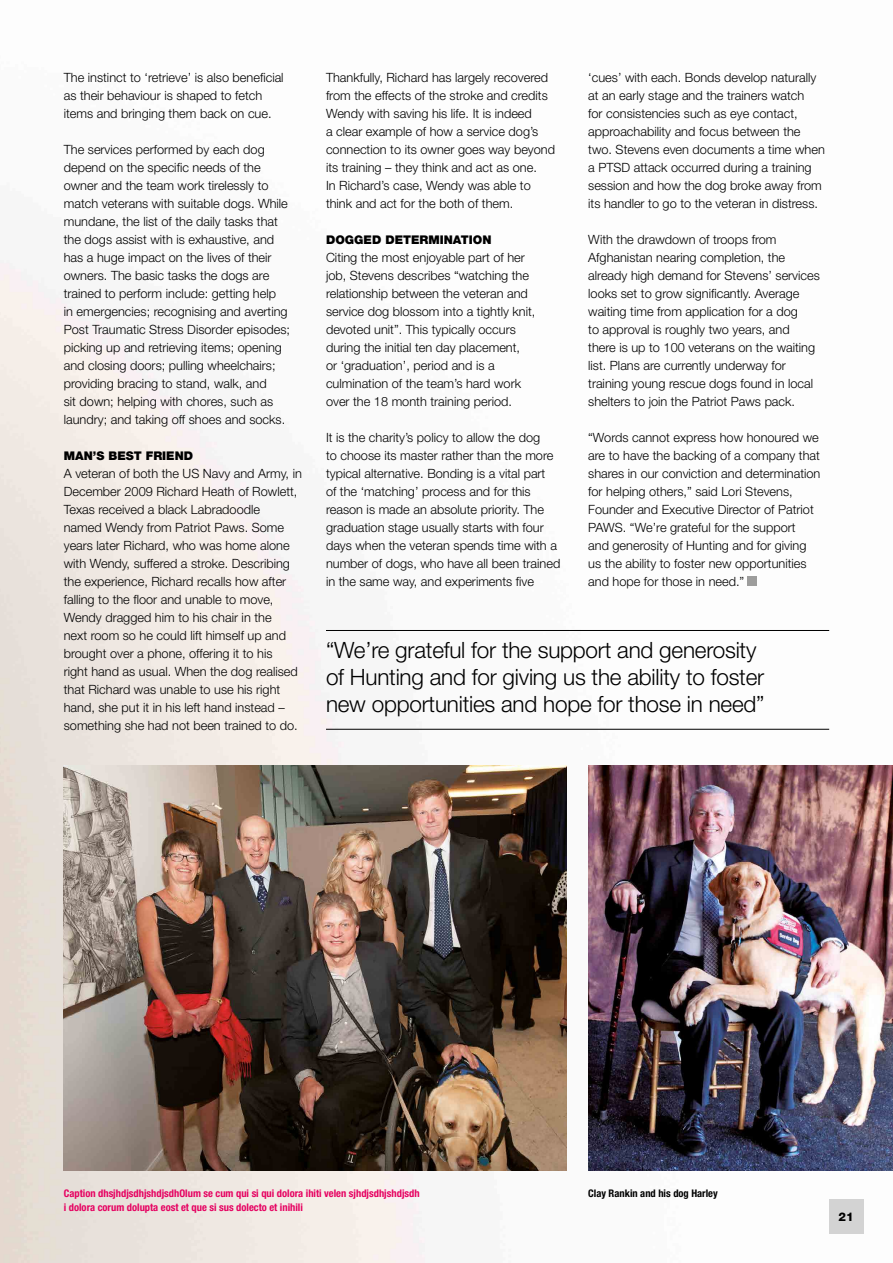
<style>
.page{position:relative;width:893px;height:1263px;background:#fff}
.page>*{position:absolute;margin:0;border:0;box-sizing:border-box;transform-origin:0 0}
.t1{font:300 22.5px/27px "Helvetica Neue";letter-spacing:-.01em;color:#000}
.t2{font:300 12.75px/18px "Helvetica Neue";color:#000}
.t3{font:900 12px "Helvetica Neue";color:#000}
.t4{font:800 12px "Helvetica Neue";color:#000}
.t5{font:700 condensed 10.5px/14.2px "Helvetica Neue";color:#e60060}
.t6{font:700 condensed 10.5px "Helvetica Neue";color:#000}
</style>
<div class="page">
<img style="left:0;top:260px;width:893px;height:1003px">
<img style="left:588px;top:766px;width:305px;height:405px">
<img style="left:64px;top:766px;width:503px;height:405px">
<div style="left:748px;top:577px;width:9px;height:9px;background:#9d9d9c"></div>
<hr style="left:326px;top:630px;width:503px;height:1px;background:#000">
<hr style="left:326px;top:729px;width:503px;height:1px;background:#000">
<div style="left:829px;top:1199px;width:34px;height:34px;background:#d3d3d3"></div>
<p class="t2" style="left:64px;top:68px;width:221px">The instinct to ‘retrieve’ is also beneficial as their behaviour is shaped to fetch items and bringing them back on cue.</p>
<p class="t2" style="left:64px;top:140px;width:228px">The services performed by each dog depend on the specific needs of the owner and the team work tirelessly to match veterans with suitable dogs. While mundane, the list of the daily tasks that the dogs assist with is exhaustive, and has a huge impact on the lives of their owners. The basic tasks the dogs are trained to perform include: getting help<br>in emergencies; recognising and averting Post Traumatic Stress Disorder episodes; picking up and retrieving items; opening and closing doors; pulling wheelchairs; providing bracing to stand, walk, and<br>sit down; helping with chores, such as laundry; and taking off shoes and socks.</p>
<p class="t3" style="left:64px;top:448px;width:131px">MAN’S BEST FRIEND</p>
<p class="t2" style="left:64px;top:464px;width:240px">A veteran of both the US Navy and Army, in December 2009 Richard Heath of Rowlett, Texas received a black Labradoodle<br>named Wendy from Patriot Paws. Some years later Richard, who was home alone with Wendy, suffered a stroke. Describing the experience, Richard recalls how after falling to the floor and unable to move, Wendy dragged him to his chair in the<br>next room so he could lift himself up and brought over a phone, offering it to his<br>right hand as usual. When the dog realised that Richard was unable to use his right hand, she put it in his left hand instead – something she had not been trained to do.</p>
<p class="t2" style="left:326px;top:68px;width:231px">Thankfully, Richard has largely recovered from the effects of the stroke and credits Wendy with saving his life. It is indeed<br>a clear example of how a service dog’s connection to its owner goes way beyond its training – they think and act as one.<br>In Richard’s case, Wendy was able to think and act for the both of them.</p>
<p class="t3" style="left:326px;top:232px;width:167px">DOGGED DETERMINATION</p>
<p class="t2" style="left:326px;top:248px;width:211px">Citing the most enjoyable part of her job, Stevens describes “watching the relationship between the veteran and service dog blossom into a tightly knit, devoted unit”. This typically occurs during the initial ten day placement,<br>or ‘graduation’, period and is a culmination of the team’s hard work over the 18 month training period.</p>
<p class="t2" style="left:326px;top:428px;width:236px">It is the charity’s policy to allow the dog<br>to choose its master rather than the more typical alternative. Bonding is a vital part<br>of the ‘matching’ process and for this reason is made an absolute priority. The graduation stage usually starts with four days when the veteran spends time with a number of dogs, who have all been trained in the same way, and experiments five</p>
<p class="t2" style="left:588px;top:68px;width:238px">‘cues’ with each. Bonds develop naturally at an early stage and the trainers watch<br>for consistencies such as eye contact, approachability and focus between the two. Stevens even documents a time when a PTSD attack occurred during a training session and how the dog broke away from its handler to go to the veteran in distress.</p>
<p class="t2" style="left:588px;top:230px;width:233px">With the drawdown of troops from Afghanistan nearing completion, the already high demand for Stevens’ services looks set to grow significantly. Average waiting time from application for a dog<br>to approval is roughly two years, and there is up to 100 veterans on the waiting list. Plans are currently underway for training young rescue dogs found in local shelters to join the Patriot Paws pack.</p>
<p class="t2" style="left:588px;top:428px;width:234px">“Words cannot express how honoured we are to have the backing of a company that shares in our conviction and determination for helping others,” said Lori Stevens, Founder and Executive Director of Patriot PAWS. “We’re grateful for the support<br>and generosity of Hunting and for giving us the ability to foster new opportunities and hope for those in need.”</p>
<h1 class="t1" style="left:326px;top:636px;width:440px">“We’re grateful for the support and generosity of Hunting and for giving us the ability to foster new opportunities and hope for those in need”</h1>
<p class="t5" style="left:64px;top:1186px;width:357px">Caption dhsjhdjsdhjshdjsdhOlum se cum qui si qui dolora ihiti velen sjhdjsdhjshdjsdh i dolora corum dolupta eost et que si sus dolecto et inihili</p>
<p class="t6" style="left:588px;top:1187px;width:131px">Clay Rankin and his dog Harley</p>
<p class="t4" style="left:839px;top:1209px;width:17px">21</p>
</div>
